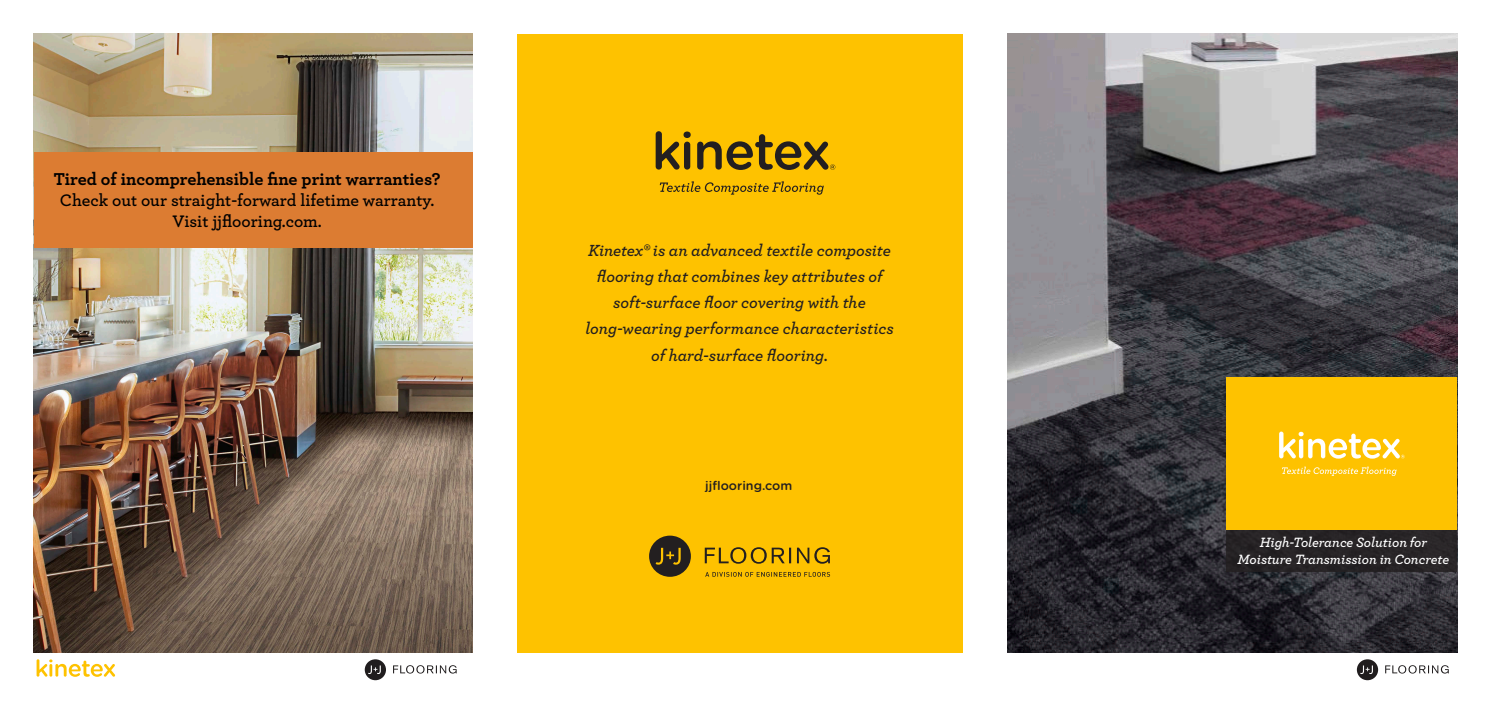
<style>
.page{position:relative;width:1491px;height:709px;background:#fff}
.page>*{position:absolute;margin:0;border:0;box-sizing:border-box;transform-origin:0 0}
.t1{font:700 18px "Archer";color:#000}
.t2{font:600 17.5px "Archer";color:#000}
.Paragraph_Style_1{font:italic 600 16.88px/26.2px "Archer";letter-spacing:-.005em;color:#231f20;text-align:center}
.t3{font:italic 600 14.12px "Archer";letter-spacing:-.005em;color:#fff}
.t4{font:500 12.5px "Gotham Rounded";color:#231f20}
</style>
<div class="page">
<img style="left:1007px;top:34px;width:450px;height:618px">
<div style="left:517px;top:34px;width:445px;height:618px;background:#fec200"></div>
<img style="left:34px;top:34px;width:438px;height:618px">
<svg style="left:37px;top:659px;width:78px;height:18px"></svg>
<div style="left:1226px;top:530px;width:231px;height:41px;background:#231f20"></div>
<div style="left:34px;top:152px;width:438px;height:96px;background:#dc7c32"></div>
<svg style="left:660px;top:181px;width:164px;height:14px"></svg>
<svg style="left:655px;top:131px;width:36px;height:39px"></svg>
<svg style="left:697px;top:134px;width:138px;height:36px"></svg>
<div style="left:1226px;top:377px;width:231px;height:153px;background:#fec200"></div>
<svg style="left:1282px;top:467px;width:114px;height:9px"></svg>
<svg style="left:1279px;top:431px;width:125px;height:27px"></svg>
<svg style="left:365px;top:659px;width:21px;height:21px"></svg>
<svg style="left:393px;top:665px;width:64px;height:8px"></svg>
<svg style="left:1357px;top:659px;width:21px;height:21px"></svg>
<svg style="left:1385px;top:665px;width:63px;height:8px"></svg>
<svg style="left:649px;top:535px;width:42px;height:42px"></svg>
<svg style="left:705px;top:547px;width:125px;height:17px"></svg>
<svg style="left:705px;top:572px;width:125px;height:5px"></svg>
<p class="t1" style="left:54px;top:165px;width:388px">Tired of incomprehensible fine print warranties?</p>
<p class="t2" style="left:60px;top:187px;width:376px">Check out our straight-forward lifetime warranty.</p>
<p class="t2" style="left:172px;top:208px;width:151px">Visit jjflooring.com.</p>
<p class="Paragraph_Style_1" style="left:585px;top:236px;width:310px">Kinetex® is an advanced textile composite flooring that combines key attributes of soft-surface floor covering with the long-wearing performance characteristics of hard-surface flooring.</p>
<p class="t4" style="left:705px;top:477px;width:88px">jjflooring.com</p>
<p class="t3" style="left:1259px;top:531px;width:169px">High-Tolerance Solution for</p>
<p class="t3" style="left:1237px;top:548px;width:213px">Moisture Transmission in Concrete</p>
</div>
